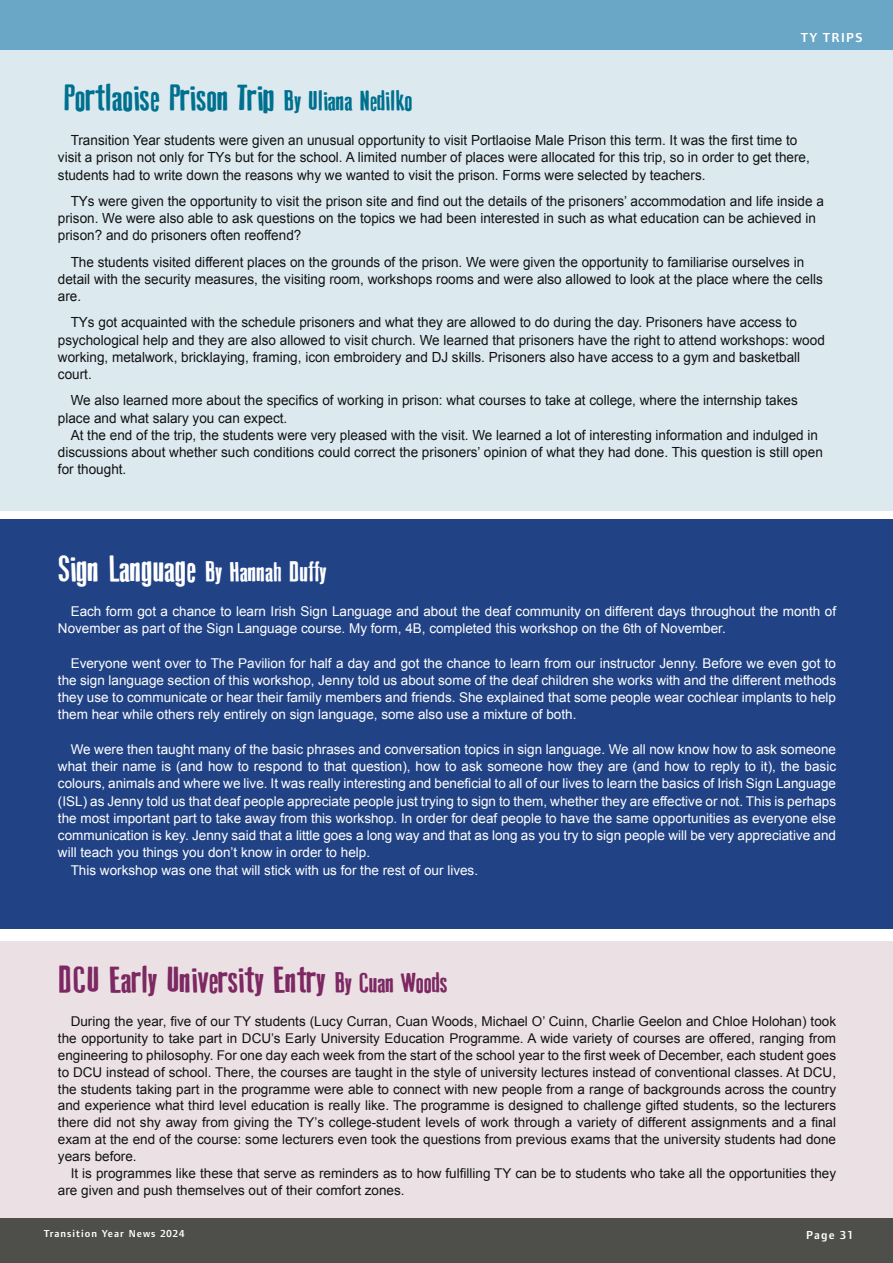
<style>
.page{position:relative;width:893px;height:1263px;background:#fff}
.page>*{position:absolute;margin:0;border:0;box-sizing:border-box;transform-origin:0 0}
.t1{font:36px "Old Press Original";color:#00708f}
.t2{font:36px "Old Press Original";color:#7d2862}
.t3{font:27px "Old Press Original";color:#fff}
.t4{font:13.95px/17.2px "Arial";color:#121212}
.t5{font:13.5px/17.2px "Arial";color:#fff}
.t6{font:13.5px/16.8px "Arial";color:#121212;text-align:justify}
.t7{font:600 13.5px "Foundry Form Sans";letter-spacing:.1em;color:#fff}
.t8{font:600 12px "Foundry Form Sans";letter-spacing:.1em;color:#fff}
.t9{font:600 10.5px "Foundry Form Sans";letter-spacing:.1em;color:#fff}
.s1{font-size:27px}
.s2{font-size:36px}
</style>
<div class="page">
<div style="left:1px;top:941px;width:892px;height:322px;background:#ebe1e4"></div>
<div style="left:0;top:0;width:893px;height:50px;background:#6aa7c6"></div>
<div style="left:0;top:1218px;width:893px;height:45px;background:#4e4e4b"></div>
<div style="left:1px;top:520px;width:892px;height:409px;background:#214386"></div>
<div style="left:1px;top:50px;width:892px;height:461px;background:#dceaf0"></div>
<h1 class="t1" style="left:63px;top:77px;width:351px">Portlaoise Prison Trip <span class="s1">By Uliana Nedilko</span></h1>
<p class="t7" style="left:801px;top:30px;width:63px">TY TRIPS</p>
<p class="t4" style="left:58px;top:132px;width:753px;text-indent:13px">Transition Year students were given an unusual opportunity to visit Portlaoise Male Prison this term. It was the first time to visit a prison not only for TYs but for the school. A limited number of places were allocated for this trip, so in order to get there, students had to write down the reasons why we wanted to visit the prison. Forms were selected by teachers.</p>
<p class="t4" style="left:58px;top:192px;width:767px;text-indent:13px">TYs were given the opportunity to visit the prison site and find out the details of the prisoners’ accommodation and life inside a prison. We were also able to ask questions on the topics we had been interested in such as what education can be achieved in prison? and do prisoners often reoffend?</p>
<p class="t4" style="left:58px;top:253px;width:766px;text-indent:13px">The students visited different places on the grounds of the prison. We were given the opportunity to familiarise ourselves in detail with the security measures, the visiting room, workshops rooms and were also allowed to look at the place where the cells are.</p>
<p class="t4" style="left:58px;top:314px;width:768px;text-indent:13px">TYs got acquainted with the schedule prisoners and what they are allowed to do during the day. Prisoners have access to psychological help and they are also allowed to visit church. We learned that prisoners have the right to attend workshops: wood working, metalwork, bricklaying, framing, icon embroidery and DJ skills. Prisoners also have access to a gym and basketball court.</p>
<p class="t4" style="left:58px;top:392px;width:741px;text-indent:13px">We also learned more about the specifics of working in prison: what courses to take at college, where the internship takes place and what salary you can expect.</p>
<p class="t4" style="left:58px;top:426px;width:766px;text-indent:13px">At the end of the trip, the students were very pleased with the visit. We learned a lot of interesting information and indulged in discussions about whether such conditions could correct the prisoners’ opinion of what they had done. This question is still open for thought.</p>
<h2 class="t3" style="left:58px;top:557px;width:270px"><span class="s2">Sign Language</span> By Hannah Duffy</h2>
<p class="t5" style="left:58px;top:603px;width:780px;text-indent:13px">Each form got a chance to learn Irish Sign Language and about the deaf community on different days throughout the month of<br>November as part of the Sign Language course. My form, 4B, completed this workshop on the 6th of November.</p>
<p class="t5" style="left:58px;top:654px;width:780px;text-align:justify;text-indent:13px">Everyone went over to The Pavilion for half a day and got the chance to learn from our instructor Jenny. Before we even got to the sign language section of this workshop, Jenny told us about some of the deaf children she works with and the different methods they use to communicate or hear their family members and friends. She explained that some people wear cochlear implants to help them hear while others rely entirely on sign language, some also use a mixture of both.</p>
<p class="t5" style="left:71px;top:741px;width:767px">We were then taught many of the basic phrases and conversation topics in sign language. We all now know how to ask someone</p>
<p class="t5" style="left:58px;top:758px;width:780px">what their name is (and how to respond to that question), how to ask someone how they are (and how to reply to it), the basic</p>
<p class="t5" style="left:58px;top:775px;width:780px">colours, animals and where we live. It was really interesting and beneficial to all of our lives to learn the basics of Irish Sign Language</p>
<p class="t5" style="left:58px;top:792px;width:780px">(ISL) as Jenny told us that deaf people appreciate people just trying to sign to them, whether they are effective or not. This is perhaps</p>
<p class="t5" style="left:58px;top:810px;width:780px">the most important part to take away from this workshop. In order for deaf people to have the same opportunities as everyone else</p>
<p class="t5" style="left:58px;top:827px;width:780px">communication is key. Jenny said that a little goes a long way and that as long as you try to sign people will be very appreciative and</p>
<p class="t5" style="left:58px;top:844px;width:314px">will teach you things you don’t know in order to help.</p>
<p class="t5" style="left:71px;top:862px;width:409px">This workshop was one that will stick with us for the rest of our lives.</p>
<h1 class="t2" style="left:58px;top:959px;width:391px">DCU Early University Entry <span class="s1">By Cuan Woods</span></h1>
<p class="t6" style="left:58px;top:1013px;width:780px;text-indent:13px">During the year, five of our TY students (Lucy Curran, Cuan Woods, Michael O’ Cuinn, Charlie Geelon and Chloe Holohan) took the opportunity to take part in DCU’s Early University Education Programme. A wide variety of courses are offered, ranging from engineering to philosophy. For one day each week from the start of the school year to the first week of December, each student goes to DCU instead of school. There, the courses are taught in the style of university lectures instead of conventional classes. At DCU, the students taking part in the programme were able to connect with new people from a range of backgrounds across the country and experience what third level education is really like. The programme is designed to challenge gifted students, so the lecturers there did not shy away from giving the TY’s college-student levels of work through a variety of different assignments and a final exam at the end of the course: some lecturers even took the questions from previous exams that the university students had done years before.</p>
<p class="t6" style="left:58px;top:1165px;width:780px;text-indent:13px">It is programmes like these that serve as reminders as to how fulfilling TY can be to students who take all the opportunities they are given and push themselves out of their comfort zones.</p>
<p class="t9" style="left:44px;top:1228px;width:142px">Transition Year News 2024</p>
<p class="t8" style="left:806px;top:1228px;width:49px">Page 31</p>
</div>
